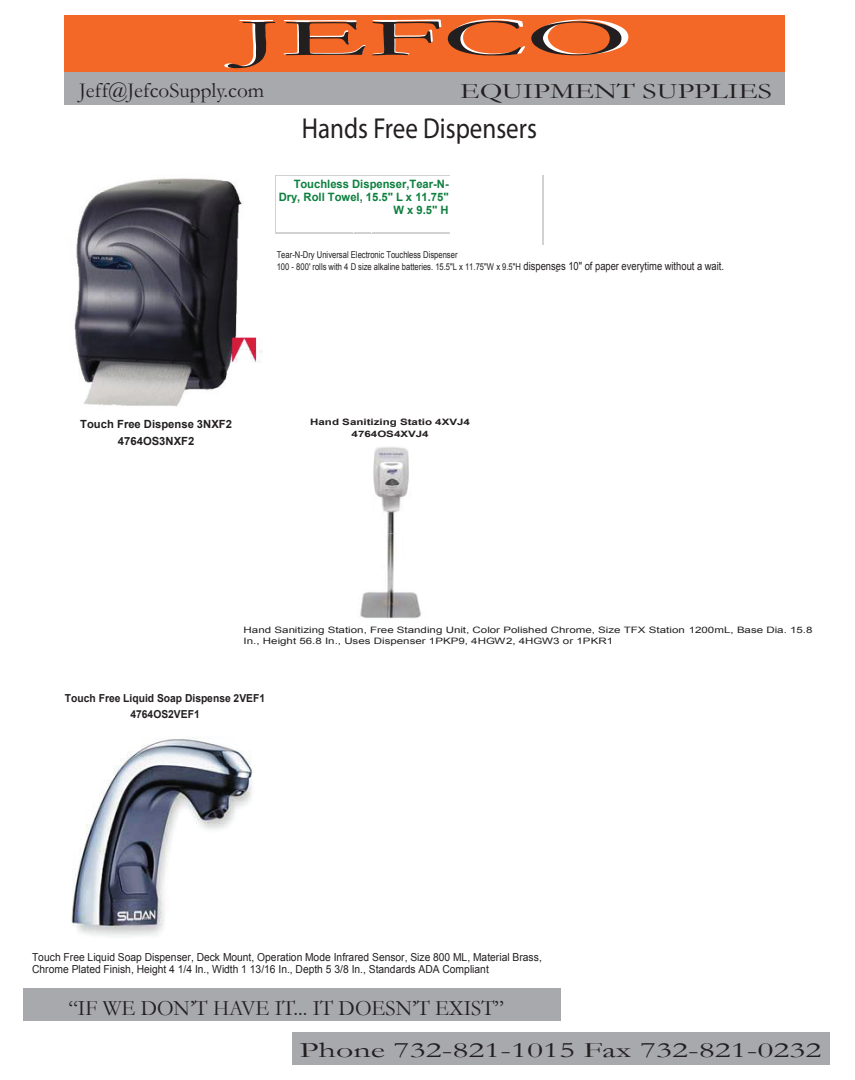
<style>
.page{position:relative;width:855px;height:1080px;background:#fff}
.page>*{position:absolute;margin:0;border:0;box-sizing:border-box;transform-origin:0 0}
.t1{font:54.62px "Garamond";color:#fff;scale:2.46 1}
.t2{font:29px "Myriad Pro";color:#231f20;scale:.86 1}
.t3{font:22.12px "Garamond";color:#231f20;scale:.96 1}
.t4{font:22.12px "Garamond";color:#231f20;scale:1.54 1}
.t5{font:22.12px "Garamond";color:#231f20;scale:1.34 1}
.t6{font:21.38px "Garamond";color:#231f20}
.t7{font:700 11.5px/13.1px "Arial";color:#0e803f;text-align:right}
.t8{font:700 11.25px/16px "Arial";color:#231f20;text-align:center}
.t9{font:11.25px "Arial";color:#231f20;scale:.83 1}
.t10{font:11px/12.6px "Arial";color:#231f20;scale:.94 1}
.t11{font:700 11px/15.8px "Arial";color:#231f20;text-align:center;scale:.94 1}
.t12{font:9.38px "Arial";color:#231f20;scale:.81 1}
.t13{font:8.88px/10.2px "Arial";color:#231f20;scale:1.31 1}
.t14{font:700 8.88px/12.6px "Arial";color:#231f20;text-align:center;scale:1.31 1}
.s1{font-size:11.25px}
</style>
<div class="page">
<div style="left:64px;top:15px;width:721px;height:58px;background:#f36826"></div>
<div style="left:64px;top:73px;width:721px;height:32px;background:#a8a9ad"></div>
<div style="left:292px;top:1033px;width:538px;height:32px;background:#a8a9ad"></div>
<div style="left:24px;top:989px;width:537px;height:32px;background:#a8a9ad"></div>
<hr style="left:276px;top:175px;width:173px;height:1px;background:#d1d2d4">
<hr style="left:275px;top:177px;width:1px;height:54px;background:#d1d2d4">
<hr style="left:542px;top:178px;width:2px;height:64px;background:#d1d2d4">
<hr style="left:276px;top:232px;width:78px;height:1px;background:#d1d2d4">
<svg style="left:354px;top:232px;width:19px;height:1px"></svg>
<hr style="left:373px;top:232px;width:76px;height:1px;background:#d1d2d4">
<img style="left:74px;top:178px;width:189px;height:229px">
<img style="left:71px;top:738px;width:182px;height:199px">
<img style="left:360px;top:446px;width:61px;height:173px">
<h1 class="t1" style="left:236px;top:0;width:164px">JEFCO</h1>
<h3 class="t5" style="left:460px;top:76px;width:234px">EQUIPMENT SUPPLIES</h3>
<h3 class="t6" style="left:79px;top:76px;width:186px">Jeff@JefcoSupply.com</h3>
<h2 class="t2" style="left:302px;top:111px;width:275px">Hands Free Dispensers</h2>
<p class="t7" style="left:279px;top:177px;width:172px">Touchless Dispenser,Tear-N-<br>Dry, Roll Towel, 15.5" L x 11.75"<br>W x 9.5" H</p>
<p class="t12" style="left:277px;top:248px;width:225px">Tear-N-Dry Universal Electronic Touchless Dispenser</p>
<p class="t12" style="left:277px;top:261px;width:554px">100 - 800' rolls with 4 D size alkaline batteries. 15.5"L x 11.75"W x 9.5"H <span class="s1">dispenses 10" of paper everytime without a wait.</span></p>
<p class="t9" style="left:556px;top:263px;width:5px">-</p>
<p class="t8" style="left:80px;top:417px;width:153px">Touch Free Dispense 3NXF2<br>4764OS3NXF2</p>
<p class="t14" style="left:310px;top:416px;width:123px">Hand Sanitizing Statio 4XVJ4<br>4764OS4XVJ4</p>
<p class="t13" style="left:244px;top:625px;width:436px">Hand Sanitizing Station, Free Standing Unit, Color Polished Chrome, Size TFX Station 1200mL, Base Dia. 15.8<br>In., Height 56.8 In., Uses Dispenser 1PKP9, 4HGW2, 4HGW3 or 1PKR1</p>
<p class="t11" style="left:65px;top:691px;width:214px">Touch Free Liquid Soap Dispense 2VEF1<br>4764OS2VEF1</p>
<p class="t10" style="left:32px;top:951px;width:544px">Touch Free Liquid Soap Dispenser, Deck Mount, Operation Mode Infrared Sensor, Size 800 ML, Material Brass,<br>Chrome Plated Finish, Height 4 1/4 In., Width 1 13/16 In., Depth 5 3/8 In., Standards ADA Compliant</p>
<h3 class="t3" style="left:68px;top:993px;width:455px">“IF WE DON’T HAVE IT... IT DOESN’T EXIST”</h3>
<h3 class="t4" style="left:299px;top:1035px;width:340px">Phone 732-821-1015 Fax 732-821-0232</h3>
</div>
